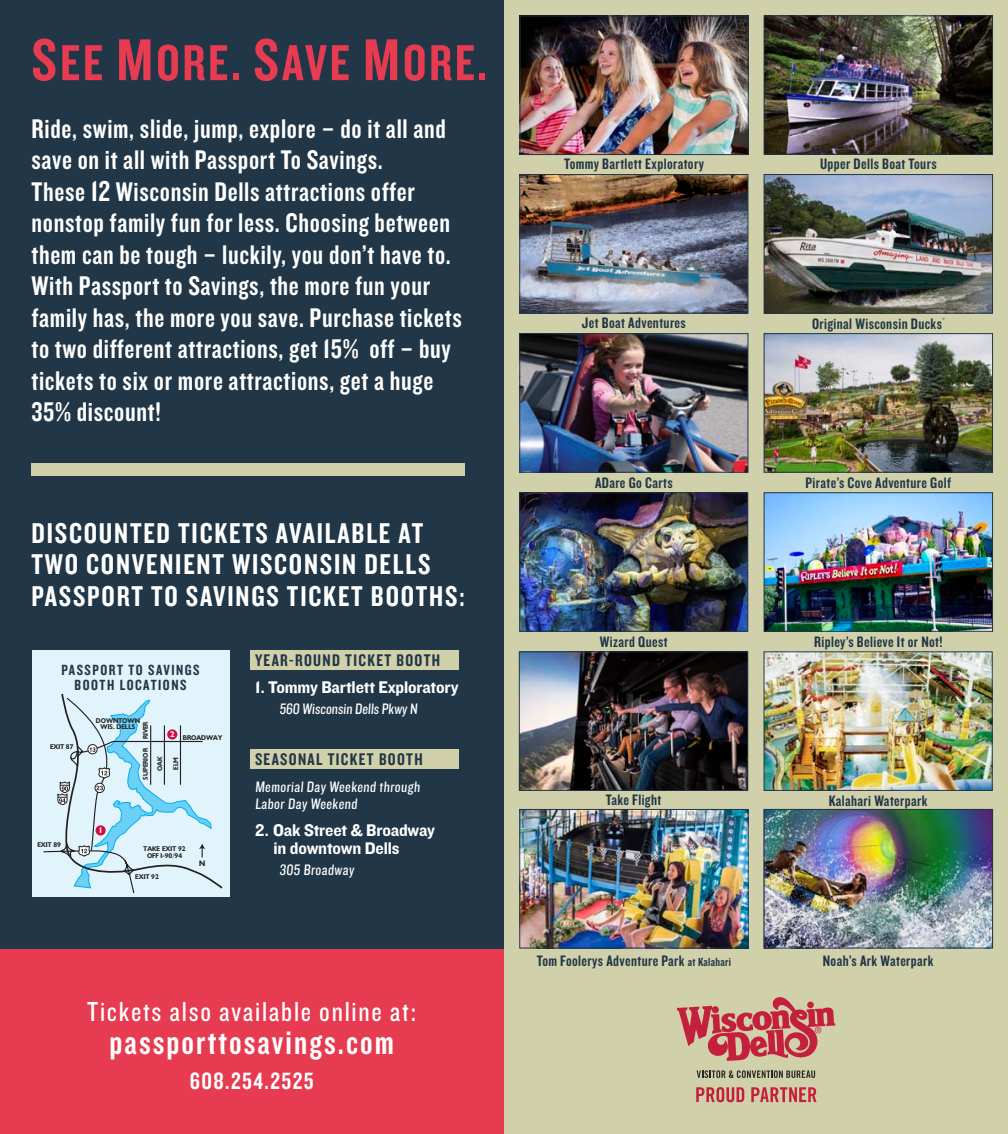
<style>
.page{position:relative;width:1008px;height:1134px;background:#fff}
.page>*{position:absolute;margin:0;border:0;box-sizing:border-box;transform-origin:0 0}
.t1{font:52.5px "Knockout 49 Liteweight";letter-spacing:.05em;color:#e63b50}
.t2{font:34.82px "Knockout 49 Liteweight";letter-spacing:.06em;color:#fff}
.t3{font:29.75px/31.5px "Knockout 49 Liteweight";letter-spacing:.06em;color:#fff}
.t4{font:28.53px "Knockout 29 Junior Ltweight";letter-spacing:.06em;color:#fff}
.t5{font:28px/31.5px "Knockout 49 Liteweight";letter-spacing:.025em;color:#fff}
.t6{font:24.5px "Knockout 49 Liteweight";letter-spacing:.06em;color:#fff}
.t7{font:17.5px "Knockout 51 Middleweight";letter-spacing:-.01em;color:#fff}
.t8{font:17.5px "Knockout 49 Liteweight";letter-spacing:.075em;color:#213646}
.t9{font:15.75px "Knockout 49 Liteweight";letter-spacing:.025em;color:#213646}
.t10{font:15.75px/17.5px "Knockout 29 Junior Ltweight";color:#fff}
.t11{font:15.22px "Knockout 49 Liteweight";letter-spacing:.1em;color:#223646}
.t12{font:600 7.88px "Chantilly";color:#fff}
.t13{font:600 7.52px "Chantilly";color:#231f20}
.t14{font:600 6.65px/6.3px "Chantilly";color:#231f20;text-align:center}
.t15{font:6.12px "Knockout 49 Liteweight";color:#213646}
.s1{font-size:61.25px}
.s2{font-size:29.75px}
.s3{font-size:12.25px}
</style>
<div class="page">
<div style="left:0;top:0;width:504px;height:950px;background:#213646"></div>
<div style="left:0;top:950px;width:505px;height:184px;background:#e63b50"></div>
<div style="left:504px;top:0;width:504px;height:1134px;background:#d0d0ab"></div>
<div style="left:32px;top:463px;width:433px;height:13px;background:#d0d0ab"></div>
<div style="left:32px;top:650px;width:197px;height:246px;background:#e1f4fc"></div>
<svg style="left:43px;top:693px;width:180px;height:201px"></svg>
<hr style="left:150px;top:725px;width:1px;height:60px;background:#231f20">
<div style="left:167px;top:729px;width:10px;height:11px;background:#d20d44;border-radius:50%"></div>
<div style="left:96px;top:825px;width:10px;height:11px;background:#d20d44;border-radius:50%"></div>
<img style="left:766px;top:18px;width:225px;height:135px">
<div style="left:764px;top:16px;width:229px;height:139px;border:1px solid #213646"></div>
<img style="left:522px;top:18px;width:224px;height:135px">
<div style="left:520px;top:16px;width:228px;height:139px;border:1px solid #213646"></div>
<img style="left:521px;top:654px;width:225px;height:135px">
<div style="left:519px;top:652px;width:229px;height:139px;border:1px solid #213646"></div>
<img style="left:766px;top:654px;width:224px;height:135px">
<div style="left:764px;top:652px;width:228px;height:139px;border:1px solid #213646"></div>
<img style="left:766px;top:176px;width:225px;height:135px">
<div style="left:764px;top:174px;width:229px;height:139px;border:1px solid #213646"></div>
<img style="left:522px;top:176px;width:224px;height:135px">
<div style="left:520px;top:174px;width:228px;height:139px;border:1px solid #213646"></div>
<img style="left:766px;top:335px;width:225px;height:135px">
<div style="left:764px;top:333px;width:229px;height:139px;border:1px solid #213646"></div>
<img style="left:522px;top:335px;width:224px;height:135px">
<div style="left:520px;top:333px;width:228px;height:139px;border:1px solid #213646"></div>
<img style="left:766px;top:495px;width:225px;height:135px">
<div style="left:764px;top:493px;width:229px;height:139px;border:1px solid #213646"></div>
<img style="left:522px;top:495px;width:224px;height:135px">
<div style="left:520px;top:493px;width:228px;height:139px;border:1px solid #213646"></div>
<div style="left:251px;top:749px;width:208px;height:20px;background:#d0d0ab"></div>
<div style="left:251px;top:650px;width:208px;height:19px;background:#d0d0ab"></div>
<img style="left:522px;top:811px;width:224px;height:135px">
<div style="left:520px;top:809px;width:228px;height:139px;border:1px solid #213646"></div>
<img style="left:766px;top:811px;width:225px;height:135px">
<div style="left:764px;top:809px;width:229px;height:139px;border:1px solid #213646"></div>
<svg style="left:677px;top:997px;width:159px;height:64px"></svg>
<svg style="left:696px;top:1087px;width:48px;height:15px"></svg>
<svg style="left:751px;top:1087px;width:66px;height:15px"></svg>
<svg style="left:697px;top:1070px;width:118px;height:8px"></svg>
<p class="t1" style="left:32px;top:29px;width:457px"><span class="s1">S</span>EE <span class="s1">M</span>ORE. <span class="s1">S</span>AVE <span class="s1">M</span>ORE.</p>
<p class="t5" style="left:32px;top:112px;width:416px">Ride, swim, slide, jump, explore – do it all and save on it all with Passport To Savings.</p>
<p class="t5" style="left:31px;top:175px;width:432px">These <span class="s2">12</span> Wisconsin Dells attractions offer nonstop family fun for less. Choosing between them can be tough – luckily, you don’t have to.<br>With Passport to Savings, the more fun your family has, the more you save. Purchase tickets to two different attractions, get 15% off – buy tickets to six or more attractions, get a huge 35% discount!</p>
<p class="t3" style="left:32px;top:516px;width:435px">DISCOUNTED TICKETS AVAILABLE AT<br>TWO CONVENIENT WISCONSIN DELLS<br>PASSPORT TO SAVINGS TICKET BOOTHS:</p>
<p class="t11" style="left:61px;top:660px;width:140px">PASSPORT TO SAVINGS</p>
<p class="t11" style="left:75px;top:675px;width:113px">BOOTH LOCATIONS</p>
<p class="t14" style="left:50px;top:743px;width:25px">EXIT 87</p>
<p class="t14" style="left:37px;top:841px;width:25px">EXIT 89</p>
<p class="t14" style="left:96px;top:717px;width:46px">DOWNTOWN<br>WIS. DELLS</p>
<p class="t14" style="left:142px;top:739px;width:20px;rotate:-90deg">RIVER</p>
<p class="t12" style="left:170px;top:729px;width:6px">2</p>
<p class="t14" style="left:183px;top:734px;width:41px">BROADWAY</p>
<p class="t12" style="left:98px;top:826px;width:6px">1</p>
<p class="t14" style="left:138px;top:780px;width:33px;line-height:14.2px;rotate:-90deg">SUPERIOR<br>OAK</p>
<p class="t14" style="left:173px;top:770px;width:14px;rotate:-90deg">ELM</p>
<p class="t14" style="left:144px;top:846px;width:43px">TAKE EXIT 92<br>OFF I-90/94</p>
<p class="t14" style="left:135px;top:874px;width:25px">EXIT 92</p>
<p class="t13" style="left:199px;top:859px;width:8px">N</p>
<p class="t8" style="left:255px;top:649px;width:187px">YEAR-ROUND TICKET BOOTH</p>
<p class="t7" style="left:255px;top:676px;width:205px">1. Tommy Bartlett Exploratory</p>
<p class="t10" style="left:280px;top:700px;width:141px">560 Wisconsin Dells Pkwy N</p>
<p class="t8" style="left:255px;top:748px;width:169px">SEASONAL TICKET BOOTH</p>
<p class="t10" style="left:255px;top:777px;width:168px">Memorial Day Weekend through<br>Labor Day Weekend</p>
<p class="t7" style="left:255px;top:819px;width:182px">2. Oak Street &amp; Broadway</p>
<p class="t7" style="left:274px;top:836px;width:127px">in downtown Dells</p>
<p class="t10" style="left:280px;top:860px;width:78px">305 Broadway</p>
<p class="t4" style="left:87px;top:993px;width:330px">Tickets also available online at:</p>
<p class="t2" style="left:109px;top:1020px;width:286px">passporttosavings.com</p>
<p class="t6" style="left:190px;top:1065px;width:125px">608.254.2525</p>
<p class="t9" style="left:564px;top:154px;width:141px">Tommy Bartlett Exploratory</p>
<p class="t9" style="left:820px;top:154px;width:118px">Upper Dells Boat Tours</p>
<p class="t9" style="left:582px;top:313px;width:105px">Jet Boat Adventures</p>
<p class="t9" style="left:812px;top:313px;width:132px">Original Wisconsin Ducks</p>
<p class="t15" style="left:942px;top:317px;width:4px">®</p>
<p class="t9" style="left:595px;top:472px;width:79px">ADare Go Carts</p>
<p class="t9" style="left:806px;top:472px;width:147px">Pirate’s Cove Adventure Golf</p>
<p class="t9" style="left:600px;top:632px;width:69px">Wizard Quest</p>
<p class="t9" style="left:814px;top:632px;width:130px">Ripley’s Believe It or Not!</p>
<p class="t9" style="left:606px;top:790px;width:57px">Take Flight</p>
<p class="t9" style="left:829px;top:791px;width:100px">Kalahari Waterpark</p>
<p class="t9" style="left:537px;top:951px;width:196px">Tom Foolerys Adventure Park <span class="s3">at Kalahari</span></p>
<p class="t9" style="left:823px;top:951px;width:112px">Noah’s Ark Waterpark</p>
</div>
